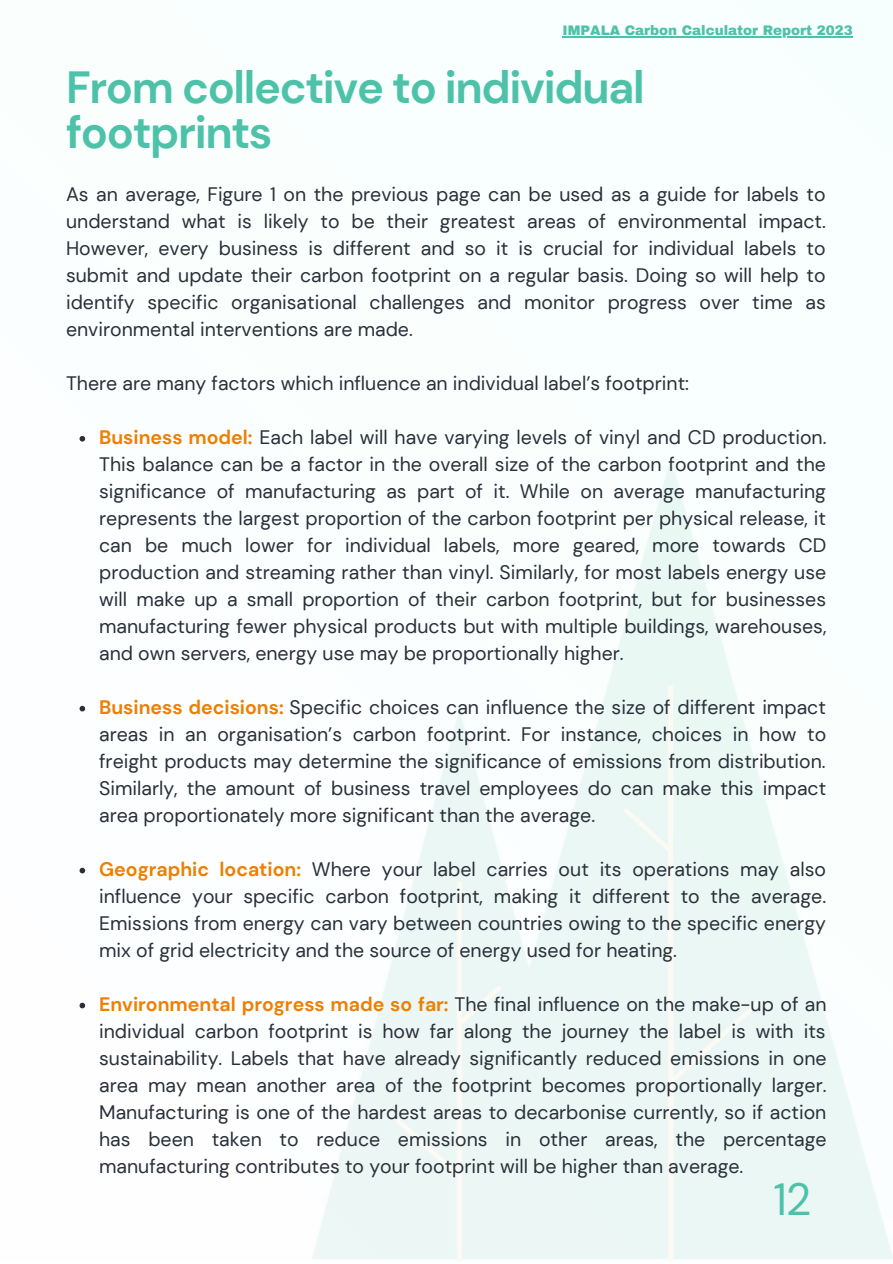
<style>
.page{position:relative;width:893px;height:1264px;background:#fff}
.page>*{position:absolute;margin:0;border:0;box-sizing:border-box;transform-origin:0 0}
.t1{font:700 45px/45px "DM Sans";letter-spacing:-.03em;color:#4ec2a9}
.t2{font:45px "DM Sans";color:#4ec2a9}
.t3{font:19.5px/27px "DM Sans";color:#293039;text-align:justify}
.t4{font:900 13.5px "Archivo";color:#4ec2a9}
.s1{font-weight:700;color:#ee7f00}
</style>
<div class="page">
<svg style="left:79px;top:436px;width:6px;height:5px"></svg>
<svg style="left:79px;top:705px;width:6px;height:6px"></svg>
<svg style="left:79px;top:867px;width:6px;height:6px"></svg>
<svg style="left:79px;top:1002px;width:6px;height:6px"></svg>
<hr style="left:562px;top:36px;width:290px;height:1px;background:#4ec2a9">
<p class="t4" style="left:562px;top:22px;width:292px">IMPALA Carbon Calculator Report 2023</p>
<h1 class="t1" style="left:66px;top:64px;width:580px">From collective to individual footprints</h1>
<p class="t3" style="left:66px;top:180px;width:761px">As an average, Figure 1 on the previous page can be used as a guide for labels to understand what is likely to be their greatest areas of environmental impact.<br>However, every business is different and so it is crucial for individual labels to submit and update their carbon footprint on a regular basis. Doing so will help to identify specific organisational challenges and monitor progress over time as environmental interventions are made.</p>
<p class="t3" style="left:66px;top:369px;width:624px">There are many factors which influence an individual label’s footprint:</p>
<p class="t3" style="left:99px;top:423px;width:728px"><span class="s1">Business model:</span> Each label will have varying levels of vinyl and CD production.<br>This balance can be a factor in the overall size of the carbon footprint and the significance of manufacturing as part of it. While on average manufacturing represents the largest proportion of the carbon footprint per physical release, it can be much lower for individual labels, more geared, more towards CD production and streaming rather than vinyl. Similarly, for most labels energy use will make up a small proportion of their carbon footprint, but for businesses manufacturing fewer physical products but with multiple buildings, warehouses, and own servers, energy use may be proportionally higher.</p>
<p class="t3" style="left:99px;top:693px;width:728px"><span class="s1">Business decisions:</span> Specific choices can influence the size of different impact areas in an organisation’s carbon footprint. For instance, choices in how to freight products may determine the significance of emissions from distribution.<br>Similarly, the amount of business travel employees do can make this impact area proportionately more significant than the average.</p>
<p class="t3" style="left:99px;top:855px;width:728px"><span class="s1">Geographic location:</span> Where your label carries out its operations may also influence your specific carbon footprint, making it different to the average.<br>Emissions from energy can vary between countries owing to the specific energy mix of grid electricity and the source of energy used for heating.</p>
<p class="t3" style="left:99px;top:990px;width:729px"><span class="s1">Environmental progress made so far:</span> The final influence on the make-up of an individual carbon footprint is how far along the journey the label is with its sustainability. Labels that have already significantly reduced emissions in one area may mean another area of the footprint becomes proportionally larger.<br>Manufacturing is one of the hardest areas to decarbonise currently, so if action has been taken to reduce emissions in other areas, the percentage manufacturing contributes to your footprint will be higher than average.</p>
<h1 class="t2" style="left:773px;top:1171px;width:39px">12</h1>
</div>
